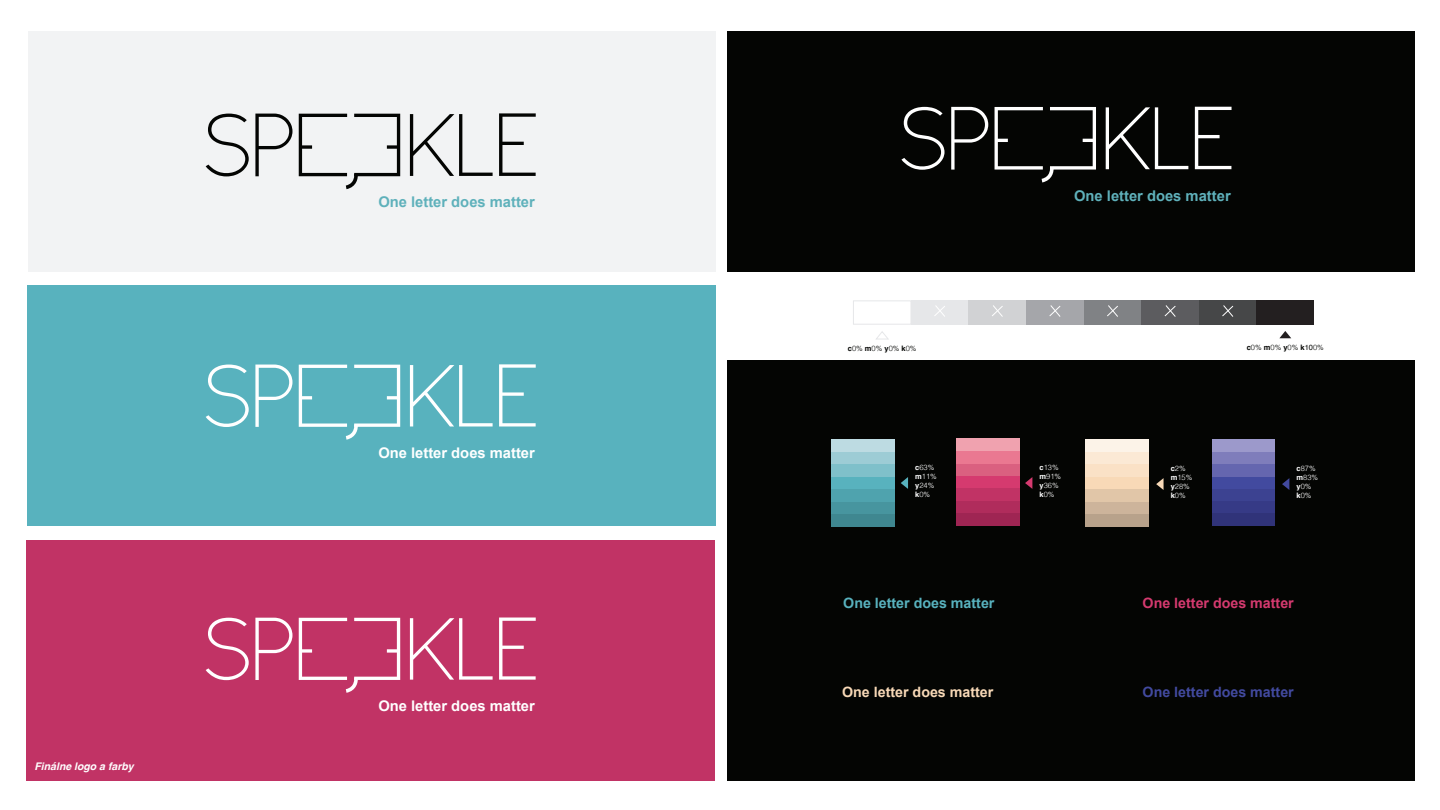
<style>
.page{position:relative;width:1440px;height:810px;background:#fff}
.page>*{position:absolute;margin:0;border:0;box-sizing:border-box;transform-origin:0 0}
.t1{font:700 14.77px "Arial";color:#5fb1bb}
.t2{font:700 14.62px "Arial";color:#fff}
.t3{font:700 14.25px "Arial";color:#58b2be}
.t4{font:700 14.25px "Arial";color:#d53a6f}
.t5{font:700 14.25px "Arial";color:#f8d9b7}
.t6{font:700 14.25px "Arial";color:#424a9f}
.t7{font:italic 700 10.5px "Helvetica";color:#fff}
.t8{font:300 7.5px/9px "Helvetica";color:#fff}
.t9{font:300 7.5px "Helvetica";color:#040503}
.s1{font-weight:700}
.s2{font-weight:400}
</style>
<div class="page">
<div style="left:28px;top:31px;width:688px;height:241px;background:#f2f3f4"></div>
<div style="left:27px;top:285px;width:689px;height:241px;background:#58b2be"></div>
<div style="left:27px;top:540px;width:688px;height:240px;background:#c13365"></div>
<div style="left:727px;top:31px;width:688px;height:241px;background:#040503"></div>
<svg style="left:255px;top:114px;width:37px;height:62px"></svg>
<svg style="left:206px;top:114px;width:43px;height:62px"></svg>
<svg style="left:410px;top:114px;width:83px;height:62px"></svg>
<svg style="left:499px;top:113px;width:37px;height:63px"></svg>
<svg style="left:299px;top:114px;width:101px;height:75px"></svg>
<svg style="left:951px;top:107px;width:37px;height:63px"></svg>
<svg style="left:901px;top:107px;width:44px;height:63px"></svg>
<svg style="left:1106px;top:107px;width:82px;height:62px"></svg>
<svg style="left:1195px;top:107px;width:37px;height:62px"></svg>
<svg style="left:995px;top:107px;width:101px;height:75px"></svg>
<div style="left:853px;top:300px;width:58px;height:25px;background:#fff;border:1px solid #e6e7e9"></div>
<div style="left:911px;top:300px;width:58px;height:25px;background:#e6e7e9"></div>
<div style="left:969px;top:300px;width:57px;height:25px;background:#d1d2d4"></div>
<div style="left:1026px;top:300px;width:58px;height:25px;background:#a5a6aa"></div>
<div style="left:1084px;top:300px;width:57px;height:25px;background:#808285"></div>
<div style="left:1141px;top:300px;width:58px;height:25px;background:#5c5c5f"></div>
<div style="left:1199px;top:300px;width:58px;height:25px;background:#464748"></div>
<div style="left:1257px;top:300px;width:57px;height:25px;background:#231f20"></div>
<svg style="left:876px;top:331px;width:13px;height:9px"></svg>
<svg style="left:1279px;top:331px;width:12px;height:7px"></svg>
<svg style="left:934px;top:305px;width:11px;height:12px"></svg>
<svg style="left:992px;top:305px;width:11px;height:12px"></svg>
<svg style="left:1049px;top:305px;width:12px;height:12px"></svg>
<svg style="left:1107px;top:305px;width:11px;height:12px"></svg>
<svg style="left:1164px;top:305px;width:12px;height:12px"></svg>
<svg style="left:1222px;top:305px;width:12px;height:12px"></svg>
<div style="left:727px;top:360px;width:688px;height:420px;background:#040503"></div>
<svg style="left:1025px;top:477px;width:7px;height:12px"></svg>
<svg style="left:901px;top:477px;width:7px;height:12px"></svg>
<div style="left:956px;top:476px;width:64px;height:12px;background:#d53a6f"></div>
<div style="left:832px;top:477px;width:63px;height:12px;background:#58b2be"></div>
<div style="left:832px;top:489px;width:63px;height:13px;background:#4fa3ae"></div>
<div style="left:832px;top:502px;width:63px;height:12px;background:#47959f"></div>
<div style="left:832px;top:514px;width:63px;height:13px;background:#3f8790"></div>
<div style="left:832px;top:464px;width:63px;height:13px;background:#7fc0ca"></div>
<div style="left:832px;top:452px;width:63px;height:12px;background:#9dccd5"></div>
<div style="left:832px;top:439px;width:63px;height:13px;background:#bddbe2"></div>
<div style="left:956px;top:488px;width:64px;height:13px;background:#c13365"></div>
<div style="left:956px;top:501px;width:64px;height:13px;background:#b02c5c"></div>
<div style="left:956px;top:514px;width:64px;height:12px;background:#9f2553"></div>
<div style="left:956px;top:463px;width:64px;height:13px;background:#da6080"></div>
<div style="left:956px;top:451px;width:64px;height:12px;background:#ea7891"></div>
<div style="left:956px;top:438px;width:64px;height:13px;background:#f0a2af"></div>
<svg style="left:1282px;top:478px;width:7px;height:12px"></svg>
<svg style="left:1156px;top:478px;width:8px;height:12px"></svg>
<div style="left:1212px;top:477px;width:63px;height:12px;background:#424a9f"></div>
<div style="left:1212px;top:489px;width:63px;height:13px;background:#3c4291"></div>
<div style="left:1212px;top:501px;width:63px;height:13px;background:#363a86"></div>
<div style="left:1212px;top:514px;width:63px;height:12px;background:#303379"></div>
<div style="left:1212px;top:464px;width:63px;height:13px;background:#6566af"></div>
<div style="left:1212px;top:452px;width:63px;height:12px;background:#7f7dbb"></div>
<div style="left:1212px;top:439px;width:63px;height:13px;background:#9c99cb"></div>
<div style="left:1085px;top:477px;width:64px;height:12px;background:#f8d9b7"></div>
<div style="left:1085px;top:489px;width:64px;height:13px;background:#e1c6a8"></div>
<div style="left:1085px;top:502px;width:64px;height:12px;background:#cdb49b"></div>
<div style="left:1085px;top:514px;width:64px;height:13px;background:#b8a28b"></div>
<div style="left:1085px;top:464px;width:64px;height:13px;background:#fae1c6"></div>
<div style="left:1085px;top:451px;width:64px;height:13px;background:#fbe9d5"></div>
<div style="left:1085px;top:439px;width:64px;height:13px;background:#fcf3e8"></div>
<svg style="left:255px;top:365px;width:37px;height:62px"></svg>
<svg style="left:206px;top:365px;width:43px;height:62px"></svg>
<svg style="left:410px;top:365px;width:83px;height:62px"></svg>
<svg style="left:499px;top:364px;width:37px;height:63px"></svg>
<svg style="left:299px;top:365px;width:101px;height:75px"></svg>
<svg style="left:255px;top:618px;width:37px;height:62px"></svg>
<svg style="left:206px;top:618px;width:43px;height:62px"></svg>
<svg style="left:410px;top:618px;width:83px;height:62px"></svg>
<svg style="left:499px;top:618px;width:37px;height:62px"></svg>
<svg style="left:299px;top:618px;width:101px;height:75px"></svg>
<h3 class="t7" style="left:34px;top:758px;width:101px">Finálne logo a farby</h3>
<h1 class="t1" style="left:378px;top:192px;width:158px">One letter does matter</h1>
<h2 class="t2" style="left:378px;top:443px;width:158px">One letter does matter</h2>
<h2 class="t2" style="left:378px;top:696px;width:158px">One letter does matter</h2>
<h1 class="t1" style="left:1074px;top:186px;width:158px">One letter does matter</h1>
<p class="t9" style="left:848px;top:342px;width:70px"><span class="s1">c</span>0% <span class="s1">m</span>0% <span class="s1">y</span>0% <span class="s1">k</span>0%</p>
<p class="t9" style="left:1247px;top:341px;width:79px"><span class="s1">c</span>0% <span class="s1">m</span>0% <span class="s1">y</span>0% <span class="s1">k</span><span class="s2">10</span>0%</p>
<p class="t8" style="left:915px;top:463px;width:23px"><span class="s1">c</span>63% <span class="s1">m</span>11% <span class="s1">y</span>24% <span class="s1">k</span>0%</p>
<p class="t8" style="left:1297px;top:464px;width:23px"><span class="s1">c</span>87% <span class="s1">m</span>83% <span class="s1">y</span>0% <span class="s1">k</span>0%</p>
<p class="t8" style="left:1040px;top:463px;width:23px"><span class="s1">c</span>13% <span class="s1">m</span>91% <span class="s1">y</span>36% <span class="s1">k</span>0%</p>
<p class="t8" style="left:1171px;top:464px;width:23px"><span class="s1">c</span>2% <span class="s1">m</span>15% <span class="s1">y</span>28% <span class="s1">k</span>0%</p>
<h3 class="t3" style="left:843px;top:593px;width:153px">One letter does matter</h3>
<h3 class="t4" style="left:1143px;top:593px;width:153px">One letter does matter</h3>
<h3 class="t5" style="left:842px;top:683px;width:153px">One letter does matter</h3>
<h3 class="t6" style="left:1143px;top:683px;width:153px">One letter does matter</h3>
</div>
